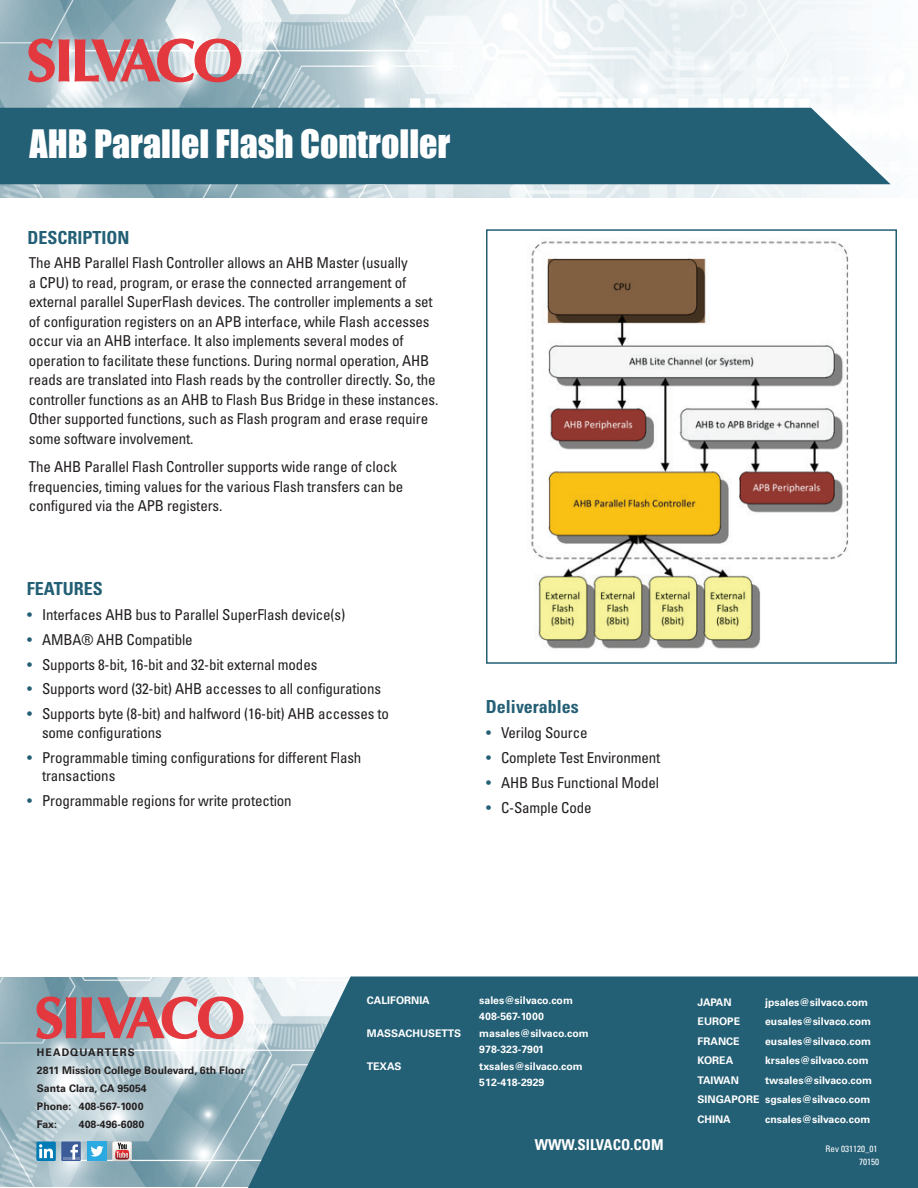
<style>
.page{position:relative;width:918px;height:1188px;background:#fff}
.page>*{position:absolute;margin:0;border:0;box-sizing:border-box;transform-origin:0 0}
.t1{font:36px "Impact";color:#fff}
.t2{font:700 condensed 18px "Univers";color:#235f75}
.t3{font:condensed 15px/19.5px "Univers";letter-spacing:-.01em;color:#231f20}
.t4{font:700 condensed 15px "Univers";color:#fff}
.t5{font:700 10.5px/16.5px "Univers";color:#fff}
.t6{font:700 10.5px/18px "Univers";color:#231f20}
.t7{font:condensed 9px/13.5px "Univers";color:#fff;text-align:right}
.s1{color:#235f75}
</style>
<div class="page">
<img style="left:0;top:0;width:891px;height:197px">
<svg style="left:28px;top:39px;width:213px;height:43px"></svg>
<div style="left:0;top:108px;width:891px;height:76px;background:#235f75"></div>
<img style="left:531px;top:241px;width:318px;height:408px">
<div style="left:486px;top:229px;width:411px;height:435px;border:2px solid #235f75"></div>
<img style="left:0;top:978px;width:248px;height:208px">
<svg style="left:36px;top:997px;width:208px;height:42px"></svg>
<svg style="left:248px;top:976px;width:670px;height:212px;fill:#235f75"></svg>
<div style="left:61px;top:1142px;width:20px;height:19px;background:#3b5b99"></div>
<hr style="left:63px;top:1157px;width:16px;height:3px;background:#6d84b3">
<svg style="left:71px;top:1144px;width:7px;height:16px"></svg>
<div style="left:36px;top:1142px;width:20px;height:19px;background:#007bb6"></div>
<svg style="left:39px;top:1144px;width:14px;height:14px"></svg>
<div style="left:87px;top:1142px;width:20px;height:19px;background:#2aaae1"></div>
<svg style="left:91px;top:1146px;width:13px;height:11px"></svg>
<svg style="left:112px;top:1142px;width:20px;height:19px"></svg>
<h1 class="t1" style="left:30px;top:116px;width:422px">AHB Parallel Flash Controller</h1>
<p class="t2" style="left:27px;top:226px;width:104px">DESCRIPTION</p>
<p class="t3" style="left:29px;top:253px;width:411px">The AHB Parallel Flash Controller allows an AHB Master (usually<br>a CPU) to read, program, or erase the connected arrangement of external parallel SuperFlash devices. The controller implements a set of configuration registers on an APB interface, while Flash accesses occur via an AHB interface. It also implements several modes of operation to facilitate these functions. During normal operation, AHB reads are translated into Flash reads by the controller directly. So, the controller functions as an AHB to Flash Bus Bridge in these instances.<br>Other supported functions, such as Flash program and erase require some software involvement.</p>
<p class="t3" style="left:29px;top:457px;width:376px">The AHB Parallel Flash Controller supports wide range of clock frequencies, timing values for the various Flash transfers can be configured via the APB registers.</p>
<p class="t2" style="left:27px;top:577px;width:77px">FEATURES</p>
<p class="t3" style="left:27px;top:605px;width:320px"><span class="s1">•</span> Interfaces AHB bus to Parallel SuperFlash device(s)</p>
<p class="t3" style="left:27px;top:630px;width:167px"><span class="s1">•</span> AMBA® AHB Compatible</p>
<p class="t3" style="left:27px;top:654px;width:292px"><span class="s1">•</span> Supports 8-bit, 16-bit and 32-bit external modes</p>
<p class="t3" style="left:27px;top:679px;width:356px"><span class="s1">•</span> Supports word (32-bit) AHB accesses to all configurations</p>
<p class="t3" style="left:42px;top:704px;width:349px;line-height:18.8px;text-indent:-15px"><span class="s1">•</span> Supports byte (8-bit) and halfword (16-bit) AHB accesses to some configurations</p>
<p class="t3" style="left:42px;top:748px;width:321px;line-height:18.8px;text-indent:-15px"><span class="s1">•</span> Programmable timing configurations for different Flash transactions</p>
<p class="t3" style="left:27px;top:791px;width:266px"><span class="s1">•</span> Programmable regions for write protection</p>
<p class="t2" style="left:486px;top:695px;width:94px">Deliverables</p>
<p class="t3" style="left:486px;top:723px;width:103px"><span class="s1">•</span> Verilog Source</p>
<p class="t3" style="left:486px;top:748px;width:176px"><span class="s1">•</span> Complete Test Environment</p>
<p class="t3" style="left:486px;top:773px;width:175px"><span class="s1">•</span> AHB Bus Functional Model</p>
<p class="t3" style="left:486px;top:797px;width:107px"><span class="s1">•</span> C-Sample Code</p>
<p class="t6" style="left:37px;top:1043px;width:209px">HEADQUARTERS<br>2811 Mission College Boulevard, 6th Floor<br>Santa Clara, CA 95054<br>Phone: 408-567-1000<br>Fax:</p>
<p class="t6" style="left:79px;top:1115px;width:67px">408-496-6080</p>
<p class="t5" style="left:367px;top:992px;width:65px">CALIFORNIA</p>
<p class="t5" style="left:479px;top:992px;width:95px">sales@silvaco.com<br>408-567-1000</p>
<p class="t5" style="left:367px;top:1025px;width:96px">MASSACHUSETTS</p>
<p class="t5" style="left:479px;top:1025px;width:111px">masales@silvaco.com<br>978-323-7901</p>
<p class="t5" style="left:367px;top:1058px;width:36px">TEXAS</p>
<p class="t5" style="left:479px;top:1058px;width:105px">txsales@silvaco.com<br>512-418-2929</p>
<p class="t4" style="left:535px;top:1135px;width:130px">WWW.SILVACO.COM</p>
<p class="t5" style="left:698px;top:994px;width:36px">JAPAN</p>
<p class="t5" style="left:765px;top:994px;width:104px">jpsales@silvaco.com</p>
<p class="t5" style="left:698px;top:1014px;width:44px">EUROPE</p>
<p class="t5" style="left:765px;top:1014px;width:107px">eusales@silvaco.com</p>
<p class="t5" style="left:698px;top:1033px;width:44px">FRANCE</p>
<p class="t5" style="left:765px;top:1033px;width:107px">eusales@silvaco.com</p>
<p class="t5" style="left:698px;top:1053px;width:37px">KOREA</p>
<p class="t5" style="left:765px;top:1053px;width:105px">krsales@silvaco.com</p>
<p class="t5" style="left:698px;top:1072px;width:43px">TAIWAN</p>
<p class="t5" style="left:698px;top:1071px;width:176px;line-height:19.5px;text-indent:68px">twsales@silvaco.com<br>SINGAPORE sgsales@silvaco.com<br>CHINA</p>
<p class="t5" style="left:765px;top:1111px;width:107px">cnsales@silvaco.com</p>
<p class="t7" style="left:826px;top:1142px;width:55px">Rev 031120_01<br>70150</p>
</div>
